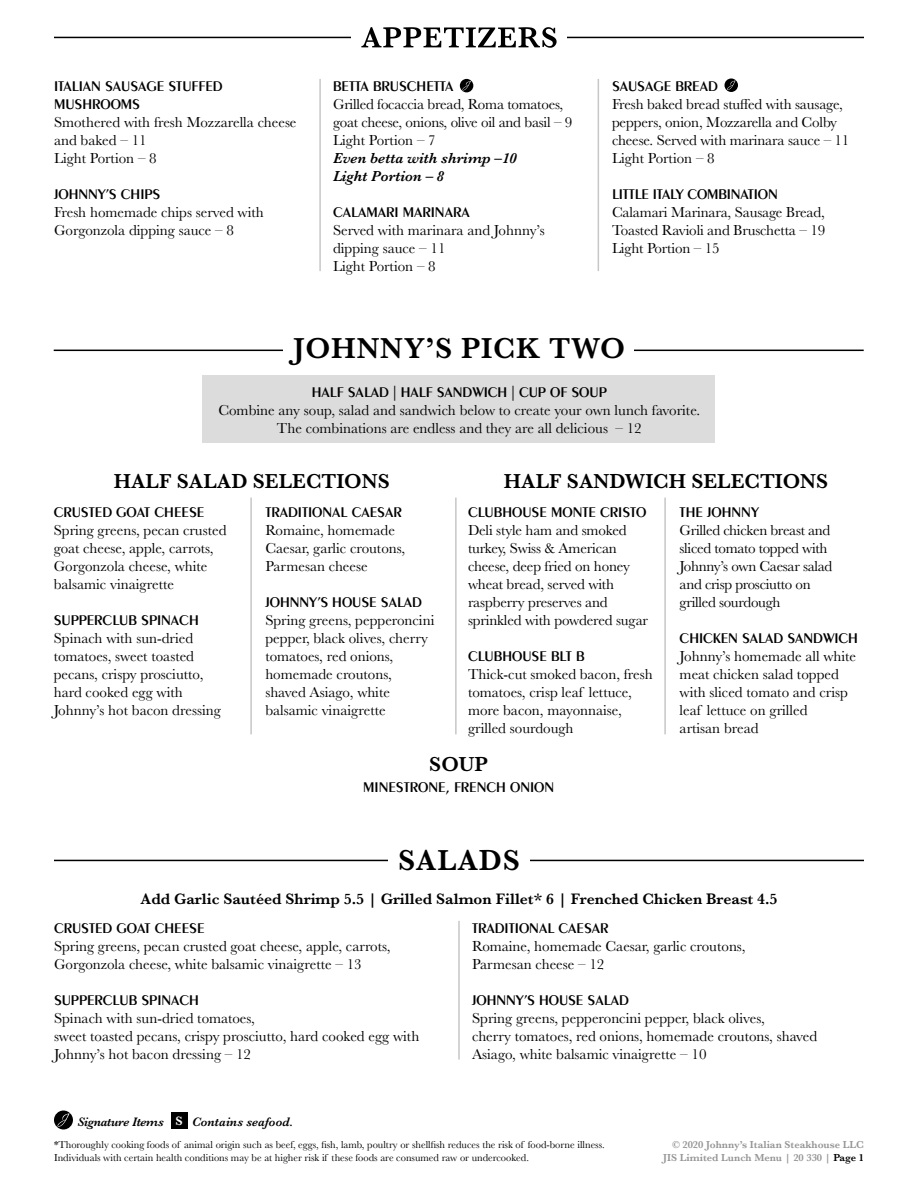
<style>
.page{position:relative;width:918px;height:1188px;background:#fff}
.page>*{position:absolute;margin:0;border:0;box-sizing:border-box;transform-origin:0 0}
.t1{font:600 30px "Baskerville";letter-spacing:.025em;color:#000}
.t2{font:600 21px "Baskerville";color:#000}
.t3{font:600 15.75px "Baskerville";color:#000}
.t4{font:15px/18px "Baskerville";color:#000}
.t5{font:600 15px/18px "Peignot LT Std";color:#000}
.t6{font:15px/18px "Baskerville";letter-spacing:-.02em;color:#000}
.t7{font:italic 600 15px "Baskerville";color:#000}
.t8{font:italic 600 12.75px "Baskerville";color:#000}
.t9{font:italic 600 12.75px "Baskerville";letter-spacing:-.025em;color:#000}
.t10{font:600 12.75px "Baskerville";color:#fff}
.t11{font:10.5px "Baskerville";color:#000}
.t12{font:600 10.5px "Baskerville";color:#949494}
.s1{color:#000}
</style>
<div class="page">
<svg style="left:54px;top:1111px;width:19px;height:18px"></svg>
<div style="left:54px;top:1111px;width:19px;height:18px;background:#000;border-radius:50%"></div>
<svg style="left:57px;top:1113px;width:12px;height:14px"></svg>
<div style="left:171px;top:1112px;width:16px;height:16px;background:#000"></div>
<hr style="left:54px;top:37px;width:810px;height:1px;background:#000">
<div style="left:351px;top:20px;width:216px;height:35px;background:#fff"></div>
<hr style="left:319px;top:79px;width:2px;height:192px;background:#c7c7c7">
<hr style="left:598px;top:79px;width:1px;height:192px;background:#c7c7c7">
<svg style="left:361px;top:27px;width:196px;height:21px"></svg>
<svg style="left:460px;top:79px;width:13px;height:13px"></svg>
<svg style="left:460px;top:79px;width:13px;height:13px"></svg>
<svg style="left:462px;top:81px;width:9px;height:9px"></svg>
<svg style="left:724px;top:78px;width:14px;height:14px"></svg>
<svg style="left:727px;top:80px;width:9px;height:10px"></svg>
<hr style="left:54px;top:350px;width:810px;height:1px;background:#000">
<div style="left:283px;top:322px;width:351px;height:44px;background:#fff"></div>
<div style="left:202px;top:375px;width:513px;height:68px;background:#dcdcdc"></div>
<hr style="left:250px;top:498px;width:2px;height:236px;background:#c7c7c7">
<hr style="left:455px;top:498px;width:2px;height:236px;background:#c7c7c7">
<hr style="left:664px;top:498px;width:2px;height:236px;background:#c7c7c7">
<hr style="left:54px;top:860px;width:810px;height:1px;background:#000">
<div style="left:388px;top:843px;width:142px;height:28px;background:#fff"></div>
<hr style="left:458px;top:921px;width:2px;height:139px;background:#c7c7c7">
<p class="t5" style="left:54px;top:77px;width:170px">ITALIAN SAUSAGE STUFFED<br>MUSHROOMS</p>
<p class="t4" style="left:54px;top:113px;width:244px">Smothered with fresh Mozzarella cheese and baked – 11</p>
<p class="t4" style="left:54px;top:149px;width:104px">Light Portion – 8</p>
<p class="t5" style="left:54px;top:185px;width:108px">JOHNNY’S CHIPS</p>
<p class="t4" style="left:54px;top:203px;width:211px">Fresh homemade chips served with<br>Gorgonzola dipping sauce – 8</p>
<p class="t5" style="left:333px;top:77px;width:122px">BETTA BRUSCHETTA</p>
<p class="t4" style="left:333px;top:95px;width:241px">Grilled focaccia bread, Roma tomatoes, goat cheese, onions, olive oil and basil – 9</p>
<p class="t4" style="left:333px;top:131px;width:104px">Light Portion – 7</p>
<p class="t7" style="left:333px;top:148px;width:186px">Even betta with shrimp –10</p>
<p class="t7" style="left:333px;top:166px;width:113px">Light Portion – 8</p>
<p class="t5" style="left:333px;top:203px;width:138px">CALAMARI MARINARA</p>
<p class="t4" style="left:333px;top:221px;width:213px">Served with marinara and Johnny’s</p>
<p class="t4" style="left:333px;top:239px;width:114px">dipping sauce – 11</p>
<p class="t4" style="left:333px;top:257px;width:104px">Light Portion – 8</p>
<p class="t5" style="left:612px;top:77px;width:107px">SAUSAGE BREAD</p>
<p class="t4" style="left:612px;top:95px;width:239px">Fresh baked bread stuffed with sausage, peppers, onion, Mozzarella and Colby cheese. Served with marinara sauce – 11</p>
<p class="t4" style="left:612px;top:149px;width:104px">Light Portion – 8</p>
<p class="t5" style="left:612px;top:185px;width:167px">LITTLE ITALY COMBINATION</p>
<p class="t4" style="left:612px;top:203px;width:215px">Calamari Marinara, Sausage Bread,<br>Toasted Ravioli and Bruschetta – 19</p>
<p class="t4" style="left:612px;top:239px;width:109px">Light Portion – 15</p>
<p class="t1" style="left:294px;top:327px;width:333px">JOHNNY’S PICK TWO</p>
<p class="t5" style="left:312px;top:383px;width:297px">HALF SALAD | HALF SANDWICH | CUP OF SOUP</p>
<p class="t4" style="left:218px;top:401px;width:483px">Combine any soup, salad and sandwich below to create your own lunch favorite.</p>
<p class="t4" style="left:277px;top:419px;width:366px">The combinations are endless and they are all delicious – 12</p>
<p class="t2" style="left:114px;top:467px;width:277px">HALF SALAD SELECTIONS</p>
<p class="t2" style="left:504px;top:467px;width:326px">HALF SANDWICH SELECTIONS</p>
<p class="t5" style="left:54px;top:503px;width:152px">CRUSTED GOAT CHEESE</p>
<p class="t4" style="left:54px;top:521px;width:174px">Spring greens, pecan crusted goat cheese, apple, carrots,<br>Gorgonzola cheese, white balsamic vinaigrette</p>
<p class="t5" style="left:54px;top:611px;width:147px">SUPPERCLUB SPINACH</p>
<p class="t4" style="left:54px;top:629px;width:169px">Spinach with sun-dried tomatoes, sweet toasted pecans, crispy prosciutto, hard cooked egg with<br>Johnny’s hot bacon dressing</p>
<p class="t5" style="left:265px;top:503px;width:138px">TRADITIONAL CAESAR</p>
<p class="t4" style="left:265px;top:521px;width:141px">Romaine, homemade<br>Caesar, garlic croutons,<br>Parmesan cheese</p>
<p class="t5" style="left:265px;top:593px;width:158px">JOHNNY’S HOUSE SALAD</p>
<p class="t4" style="left:265px;top:611px;width:171px">Spring greens, pepperoncini pepper, black olives, cherry tomatoes, red onions, homemade croutons, shaved Asiago, white balsamic vinaigrette</p>
<p class="t5" style="left:468px;top:503px;width:180px">CLUBHOUSE MONTE CRISTO</p>
<p class="t4" style="left:468px;top:521px;width:182px">Deli style ham and smoked turkey, Swiss &amp; American cheese, deep fried on honey wheat bread, served with raspberry preserves and sprinkled with powdered sugar</p>
<p class="t5" style="left:468px;top:647px;width:118px">CLUBHOUSE BLT B</p>
<p class="t4" style="left:468px;top:665px;width:186px">Thick-cut smoked bacon, fresh tomatoes, crisp leaf lettuce, more bacon, mayonnaise, grilled sourdough</p>
<p class="t2" style="left:429px;top:749px;width:60px">SOUP</p>
<p class="t5" style="left:363px;top:778px;width:193px">MINESTRONE, FRENCH ONION</p>
<p class="t1" style="left:398px;top:839px;width:123px">SALADS</p>
<p class="t5" style="left:680px;top:503px;width:81px">THE JOHNNY</p>
<p class="t6" style="left:680px;top:521px;width:154px">Grilled chicken breast and sliced tomato topped with<br>Johnny’s own Caesar salad and crisp prosciutto on grilled sourdough</p>
<p class="t5" style="left:680px;top:629px;width:180px">CHICKEN SALAD SANDWICH</p>
<p class="t4" style="left:680px;top:647px;width:178px">Johnny’s homemade all white meat chicken salad topped with sliced tomato and crisp leaf lettuce on grilled<br>artisan bread</p>
<p class="t3" style="left:141px;top:888px;width:639px">Add Garlic Sautéed Shrimp 5.5 | Grilled Salmon Fillet* 6 | Frenched Chicken Breast 4.5</p>
<p class="t5" style="left:54px;top:919px;width:152px">CRUSTED GOAT CHEESE</p>
<p class="t4" style="left:54px;top:937px;width:338px">Spring greens, pecan crusted goat cheese, apple, carrots,<br>Gorgonzola cheese, white balsamic vinaigrette – 13</p>
<p class="t5" style="left:54px;top:991px;width:147px">SUPPERCLUB SPINACH</p>
<p class="t4" style="left:54px;top:1009px;width:367px">Spinach with sun-dried tomatoes,<br>sweet toasted pecans, crispy prosciutto, hard cooked egg with<br>Johnny’s hot bacon dressing – 12</p>
<p class="t9" style="left:77px;top:1113px;width:88px">Signature Items</p>
<p class="t10" style="left:176px;top:1112px;width:9px">S</p>
<p class="t8" style="left:192px;top:1113px;width:103px">Contains seafood.</p>
<p class="t5" style="left:472px;top:919px;width:138px">TRADITIONAL CAESAR</p>
<p class="t4" style="left:472px;top:937px;width:275px">Romaine, homemade Caesar, garlic croutons,<br>Parmesan cheese – 12</p>
<p class="t5" style="left:472px;top:991px;width:158px">JOHNNY’S HOUSE SALAD</p>
<p class="t4" style="left:472px;top:1009px;width:347px">Spring greens, pepperoncini pepper, black olives,<br>cherry tomatoes, red onions, homemade croutons, shaved<br>Asiago, white balsamic vinaigrette – 10</p>
<p class="t11" style="left:54px;top:1138px;width:552px">*Thoroughly cooking foods of animal origin such as beef, eggs, fish, lamb, poultry or shellfish reduces the risk of food-borne illness.</p>
<p class="t11" style="left:54px;top:1151px;width:476px">Individuals with certain health conditions may be at higher risk if these foods are consumed raw or undercooked.</p>
<p class="t12" style="left:672px;top:1138px;width:193px">© 2020 Johnny’s Italian Steakhouse LLC</p>
<p class="t12" style="left:663px;top:1150px;width:202px">JIS Limited Lunch Menu | 20 330 | <span class="s1">Page 1</span></p>
</div>
